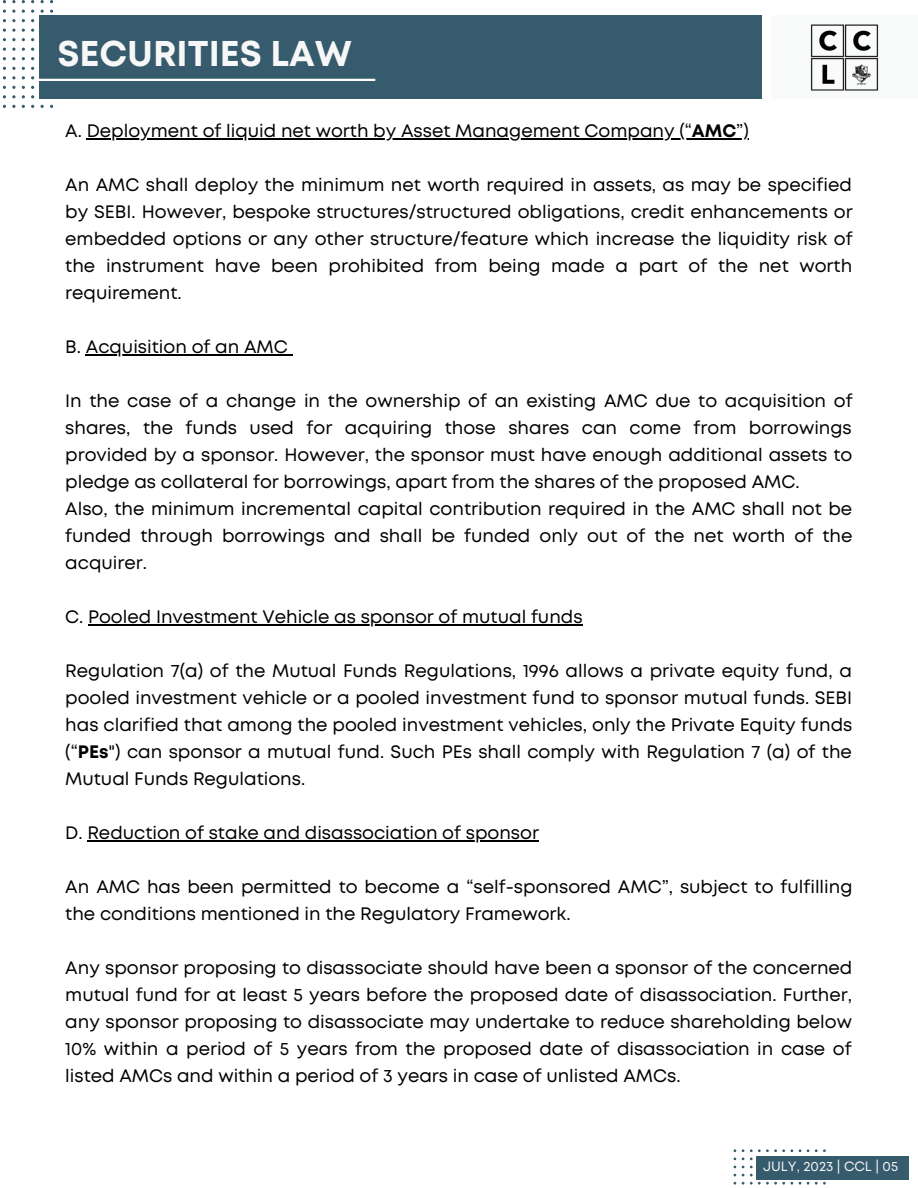
<style>
.page{position:relative;width:918px;height:1188px;background:#fff}
.page>*{position:absolute;margin:0;border:0;box-sizing:border-box;transform-origin:0 0}
.t1{font:700 35.7px "Mont";color:#f7f7f7}
.t2{font:18px/27px "Mont";color:#000;text-align:justify}
.t3{font:13.5px "Mont";color:#f7f7f7}
.s1{font-weight:700}
</style>
<div class="page">
<svg style="left:2px;top:0;width:51px;height:108px"></svg>
<div style="left:39px;top:15px;width:722px;height:84px;background:#365b6d"></div>
<hr style="left:39px;top:79px;width:336px;height:2px;background:#fff">
<svg style="left:734px;top:1149px;width:92px;height:36px"></svg>
<div style="left:756px;top:1157px;width:153px;height:23px;background:#365b6d"></div>
<div style="left:771px;top:15px;width:146px;height:84px;background:#f9fafa"></div>
<img style="left:810px;top:24px;width:69px;height:67px">
<hr style="left:87px;top:138px;width:605px;height:1px;background:#000">
<hr style="left:692px;top:138px;width:44px;height:1px;background:#000">
<hr style="left:86px;top:354px;width:202px;height:1px;background:#000">
<hr style="left:88px;top:624px;width:495px;height:1px;background:#000">
<hr style="left:87px;top:840px;width:452px;height:1px;background:#000">
<p class="t1" style="left:57px;top:40px;width:296px">SECURITIES LAW</p>
<p class="t2" style="left:65px;top:119px;width:685px">A. Deployment of liquid net worth by Asset Management Company (“<span class="s1">AMC</span>”)</p>
<p class="t2" style="left:65px;top:173px;width:789px">An AMC shall deploy the minimum net worth required in assets, as may be specified by SEBI. However, bespoke structures/structured obligations, credit enhancements or embedded options or any other structure/feature which increase the liquidity risk of the instrument have been prohibited from being made a part of the net worth requirement.</p>
<p class="t2" style="left:65px;top:335px;width:224px">B. Acquisition of an AMC</p>
<p class="t2" style="left:65px;top:389px;width:789px">In the case of a change in the ownership of an existing AMC due to acquisition of shares, the funds used for acquiring those shares can come from borrowings provided by a sponsor. However, the sponsor must have enough additional assets to pledge as collateral for borrowings, apart from the shares of the proposed AMC.</p>
<p class="t2" style="left:65px;top:497px;width:789px">Also, the minimum incremental capital contribution required in the AMC shall not be funded through borrowings and shall be funded only out of the net worth of the acquirer.</p>
<p class="t2" style="left:65px;top:605px;width:519px">C. Pooled Investment Vehicle as sponsor of mutual funds</p>
<p class="t2" style="left:65px;top:659px;width:789px">Regulation 7(a) of the Mutual Funds Regulations, 1996 allows a private equity fund, a pooled investment vehicle or a pooled investment fund to sponsor mutual funds. SEBI has clarified that among the pooled investment vehicles, only the Private Equity funds (“<span class="s1">PEs</span>") can sponsor a mutual fund. Such PEs shall comply with Regulation 7 (a) of the Mutual Funds Regulations.</p>
<p class="t2" style="left:65px;top:821px;width:475px">D. Reduction of stake and disassociation of sponsor</p>
<p class="t2" style="left:65px;top:875px;width:789px">An AMC has been permitted to become a “self-sponsored AMC”, subject to fulfilling the conditions mentioned in the Regulatory Framework.</p>
<p class="t2" style="left:65px;top:956px;width:789px">Any sponsor proposing to disassociate should have been a sponsor of the concerned mutual fund for at least 5 years before the proposed date of disassociation. Further, any sponsor proposing to disassociate may undertake to reduce shareholding below 10% within a period of 5 years from the proposed date of disassociation in case of listed AMCs and within a period of 3 years in case of unlisted AMCs.</p>
<p class="t3" style="left:763px;top:1161px;width:137px">JULY, 2023 | CCL | 05</p>
</div>
